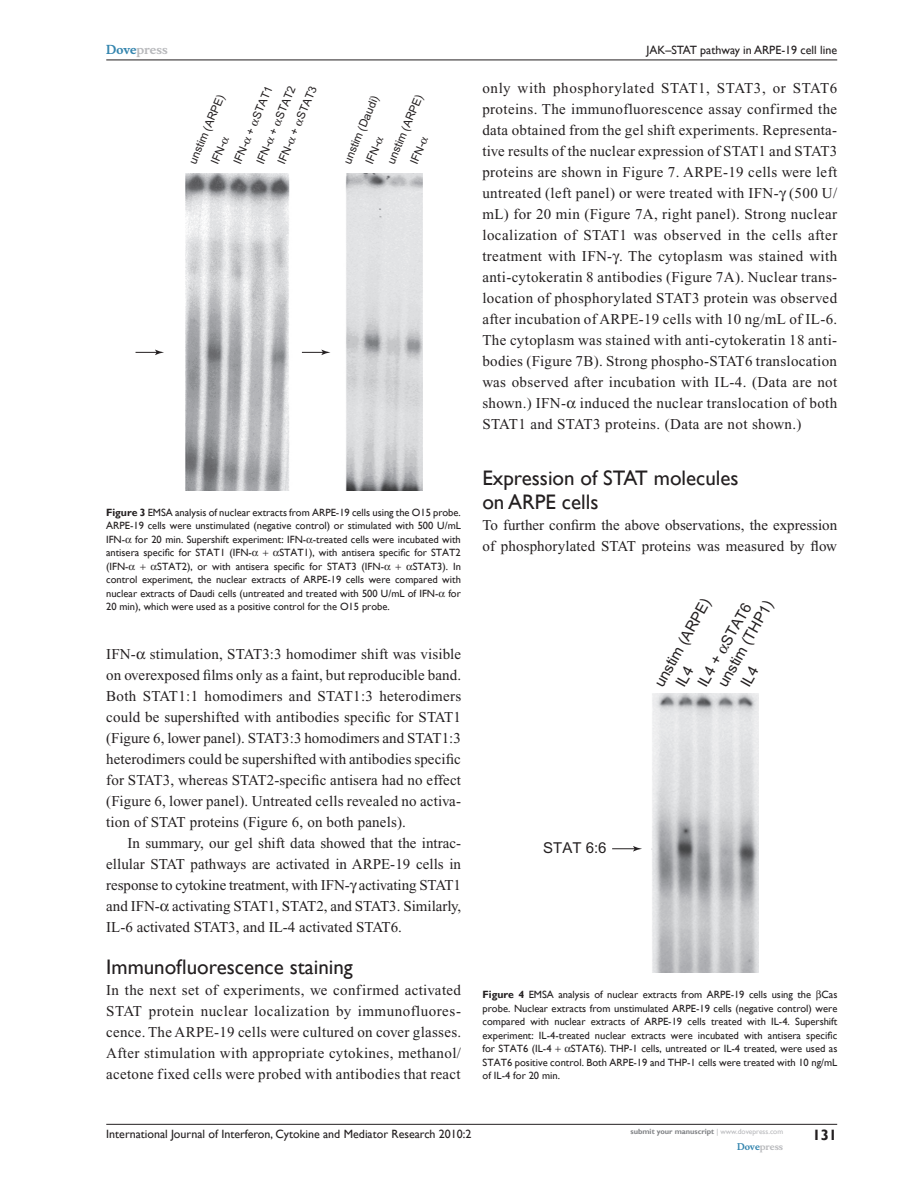
<style>
.page{position:relative;width:918px;height:1188px;background:#fff}
.page>*{position:absolute;margin:0;border:0;box-sizing:border-box;transform-origin:0 0}
.t1{font:21px/24px "Gill Sans";color:#231f20}
.t2{font:15px/21px "Times New Roman";letter-spacing:.01em;color:#231f20;text-align:justify}
.t3{font:15px/19.2px "Arial";color:#231f20}
.t4{font:700 15px "Gill Sans";color:#231f20}
.t5{font:12px "Gill Sans";color:#231f20}
.t6{font:700 12px "Musee";color:#b8b9bc}
.t7{font:11.25px/21.1px "Arial";color:#231f20}
.t8{font:10.5px/13.5px "Gill Sans";color:#231f20;text-align:justify}
.t9{font:700 9px "Musee";color:#b8b9bc}
.t10{font:700 7.5px "Gill Sans";color:#808285}
.s1{color:#3485ae}
.s2{font-weight:700}
.s3{font-weight:400;color:#b8b9bc}
</style>
<div class="page">
<img style="left:185px;top:173px;width:237px;height:318px">
<svg style="left:136px;top:350px;width:28px;height:5px"></svg>
<svg style="left:302px;top:350px;width:28px;height:5px"></svg>
<svg style="left:612px;top:846px;width:30px;height:6px"></svg>
<img style="left:652px;top:694px;width:106px;height:279px">
<hr style="left:106px;top:1124px;width:731px;height:1px;background:#231f20">
<hr style="left:106px;top:60px;width:731px;height:1px;background:#231f20">
<p class="t6" style="left:106px;top:43px;width:63px"><span class="s1">Dove</span>press</p>
<p class="t7" style="left:271px;top:159px;width:85px;rotate:-67deg">IFN- + STAT3</p>
<p class="t7" style="left:231px;top:151px;width:85px;text-indent:-9px;rotate:-67deg">IFN- + STAT1<br>IFN- + STAT2</p>
<p class="t7" style="left:182px;top:159px;width:76px;rotate:-67deg">unstim (ARPE)</p>
<p class="t7" style="left:381px;top:159px;width:76px;rotate:-67deg">unstim (ARPE)</p>
<p class="t7" style="left:337px;top:159px;width:75px;rotate:-67deg">unstim (Daudi)</p>
<p class="t7" style="left:205px;top:159px;width:23px;rotate:-67deg">IFN-</p>
<p class="t7" style="left:359px;top:159px;width:23px;rotate:-67deg">IFN-</p>
<p class="t7" style="left:404px;top:159px;width:23px;rotate:-67deg">IFN-</p>
<p class="t8" style="left:106px;top:506px;width:356px"><span class="s2">Figure 3</span> EMSA analysis of nuclear extracts from ARPE-19 cells using the O15 probe.<br>ARPE-19 cells were unstimulated (negative control) or stimulated with 500 U/mL IFN- for 20 min. Supershift experiment: IFN- -treated cells were incubated with antisera specific for STAT1 (IFN-</p>
<p class="t8" style="left:279px;top:546px;width:183px">STAT1), with antisera specific for STAT2</p>
<p class="t8" style="left:106px;top:560px;width:24px">(IFN-</p>
<p class="t8" style="left:157px;top:560px;width:228px">STAT2), or with antisera specific for STAT3 (IFN-</p>
<p class="t8" style="left:106px;top:560px;width:356px;text-indent:307px">STAT3). In control experiment, the nuclear extracts of ARPE-19 cells were compared with nuclear extracts of Daudi cells (untreated and treated with 500 U/mL of IFN- for 20 min), which were used as a positive control for the O15 probe.</p>
<p class="t2" style="left:106px;top:644px;width:357px">IFN- stimulation, STAT3:3 homodimer shift was visible on overexposed films only as a faint, but reproducible band.<br>Both STAT1:1 homodimers and STAT1:3 heterodimers could be supershifted with antibodies specific for STAT1 (Figure 6, lower panel). STAT3:3 homodimers and STAT1:3 heterodimers could be supershifted with antibodies specific for STAT3, whereas STAT2-specific antisera had no effect (Figure 6, lower panel). Untreated cells revealed no activa&shy;tion of STAT proteins (Figure 6, on both panels).</p>
<p class="t2" style="left:106px;top:833px;width:357px;text-indent:21px">In summary, our gel shift data showed that the intrac&shy;ellular STAT pathways are activated in ARPE-19 cells in response to cytokine treatment, with IFN- activating STAT1 and IFN- activating STAT1, STAT2, and STAT3. Similarly, IL-6 activated STAT3, and IL-4 activated STAT6.</p>
<h1 class="t1" style="left:106px;top:956px;width:248px">Immunofluorescence staining</h1>
<p class="t2" style="left:106px;top:980px;width:356px">In the next set of experiments, we confirmed activated STAT protein nuclear localization by immunofluores&shy;cence. The ARPE-19 cells were cultured on cover glasses.<br>After stimulation with appropriate cytokines, methanol/ acetone fixed cells were probed with antibodies that react</p>
<p class="t5" style="left:646px;top:43px;width:192px">JAK–STAT pathway in ARPE-19 cell line</p>
<p class="t2" style="left:482px;top:77px;width:357px">only with phosphorylated STAT1, STAT3, or STAT6 proteins. The immunofluorescence assay confirmed the data obtained from the gel shift experiments. Representa&shy;tive results of the nuclear expression of STAT1 and STAT3 proteins are shown in Figure 7. ARPE-19 cells were left untreated (left panel) or were treated with IFN- (500 U/ mL) for 20 min (Figure 7A, right panel). Strong nuclear localization of STAT1 was observed in the cells after treatment with IFN- . The cytoplasm was stained with anti-cytokeratin 8 antibodies (Figure 7A). Nuclear trans&shy;location of phosphorylated STAT3 protein was observed after incubation of ARPE-19 cells with 10 ng/mL of IL-6.<br>The cytoplasm was stained with anti-cytokeratin 18 anti&shy;bodies (Figure 7B). Strong phospho-STAT6 translocation was observed after incubation with IL-4. (Data are not shown.) IFN- induced the nuclear translocation of both STAT1 and STAT3 proteins. (Data are not shown.)</p>
<h1 class="t1" style="left:482px;top:466px;width:258px">Expression of STAT molecules on ARPE cells</h1>
<p class="t2" style="left:482px;top:514px;width:356px">To further confirm the above observations, the expression of phosphorylated STAT proteins was measured by flow</p>
<p class="t3" style="left:650px;top:681px;width:101px;rotate:-61deg">unstim (ARPE)</p>
<p class="t3" style="left:714px;top:681px;width:98px;rotate:-61deg">unstim (THP1)</p>
<p class="t3" style="left:717px;top:640px;width:48px;rotate:-61deg">STAT6</p>
<p class="t3" style="left:677px;top:672px;width:35px;text-indent:-11px;rotate:-61deg">IL4<br>IL4 +</p>
<p class="t3" style="left:543px;top:839px;width:65px">STAT 6:6</p>
<p class="t8" style="left:483px;top:988px;width:356px"><span class="s2">Figure 4</span> EMSA analysis of nuclear extracts from ARPE-19 cells using the Cas probe. Nuclear extracts from unstimulated ARPE-19 cells (negative control) were compared with nuclear extracts of ARPE-19 cells treated with IL-4. Supershift experiment: IL-4-treated nuclear extracts were incubated with antisera specific for STAT6 (IL-4</p>
<p class="t8" style="left:483px;top:1042px;width:356px;text-indent:88px">STAT6). THP-1 cells, untreated or IL-4 treated, were used as STAT6 positive control. Both ARPE-19 and THP-1 cells were treated with 10 ng/mL of IL-4 for 20 min.</p>
<p class="t5" style="left:106px;top:1127px;width:367px">International Journal of Interferon, Cytokine and Mediator Research 2010:2</p>
<p class="t10" style="left:631px;top:1127px;width:154px">submit your manuscript <span class="s3">| www.dovepress.com</span></p>
<p class="t9" style="left:737px;top:1141px;width:48px"><span class="s1">Dove</span>press</p>
<p class="t4" style="left:812px;top:1126px;width:26px">131</p>
</div>
